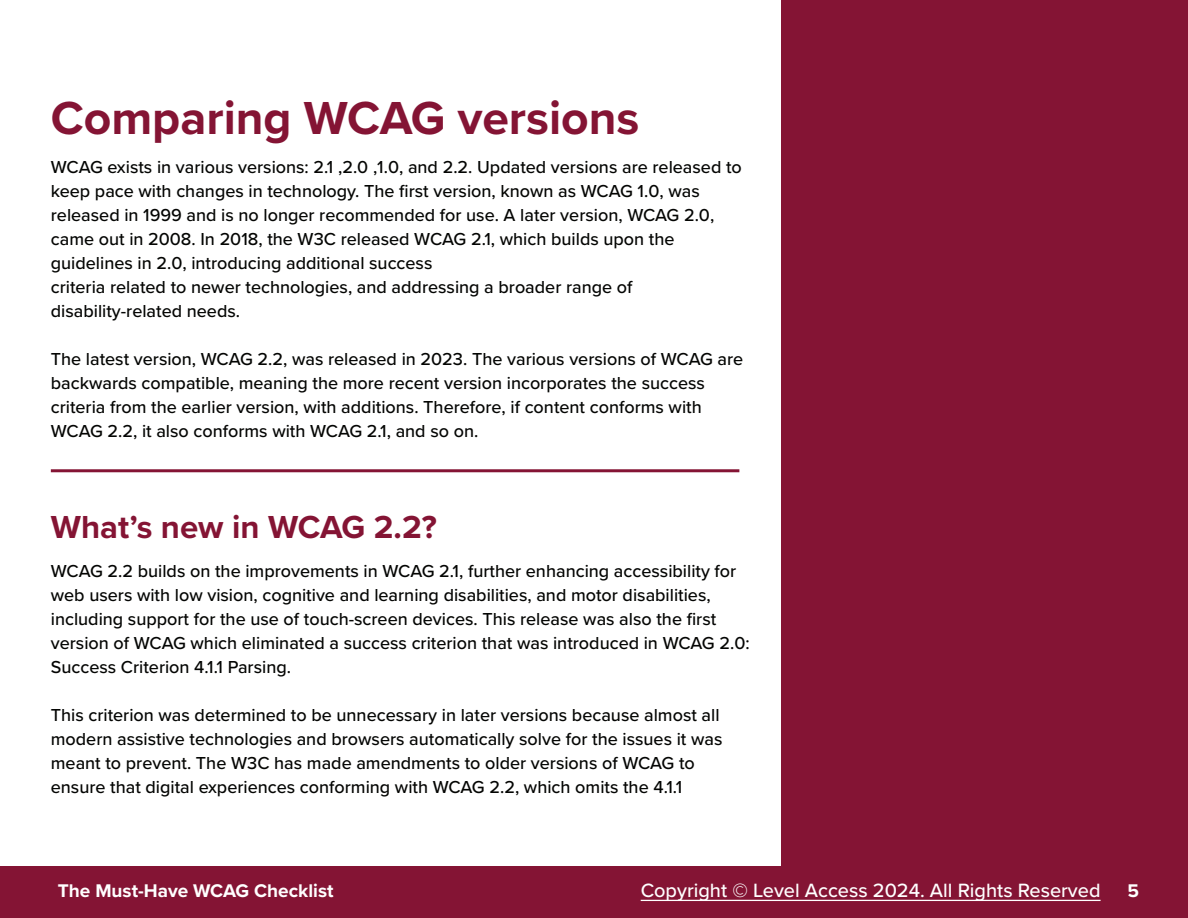
<style>
.page{position:relative;width:1188px;height:918px;background:#fff}
.page>*{position:absolute;margin:0;border:0;box-sizing:border-box;transform-origin:0 0}
.t1{font:700 48px "Proxima Nova";color:#841434}
.t2{font:700 33px "Proxima Nova";color:#841434}
.t3{font:500 19.95px "Proxima Nova";color:#fff}
.t4{font:700 19.05px "Proxima Nova";color:#fff}
.t5{font:500 18px/24px "Proxima Nova";color:#040503}
</style>
<div class="page">
<div style="left:0;top:867px;width:1188px;height:51px;background:#841434"></div>
<div style="left:782px;top:0;width:406px;height:918px;background:#841434"></div>
<hr style="left:51px;top:469px;width:688px;height:3px;background:#841434">
<hr style="left:641px;top:900px;width:460px;height:1px;background:#fff">
<h1 class="t1" style="left:51px;top:82px;width:590px">Comparing WCAG versions</h1>
<p class="t5" style="left:51px;top:154px;width:693px">WCAG exists in various versions: 2.1 ,2.0 ,1.0, and 2.2. Updated versions are released to keep pace with changes in technology. The first version, known as WCAG 1.0, was released in 1999 and is no longer recommended for use. A later version, WCAG 2.0, came out in 2008. In 2018, the W3C released WCAG 2.1, which builds upon the guidelines in 2.0, introducing additional success<br>criteria related to newer technologies, and addressing a broader range of disability-related needs.</p>
<p class="t5" style="left:51px;top:346px;width:694px">The latest version, WCAG 2.2, was released in 2023. The various versions of WCAG are backwards compatible, meaning the more recent version incorporates the success criteria from the earlier version, with additions. Therefore, if content conforms with WCAG 2.2, it also conforms with WCAG 2.1, and so on.</p>
<h2 class="t2" style="left:51px;top:502px;width:388px">What’s new in WCAG 2.2?</h2>
<p class="t5" style="left:51px;top:558px;width:700px">WCAG 2.2 builds on the improvements in WCAG 2.1, further enhancing accessibility for web users with low vision, cognitive and learning disabilities, and motor disabilities, including support for the use of touch-screen devices. This release was also the first version of WCAG which eliminated a success criterion that was introduced in WCAG 2.0:<br>Success Criterion 4.1.1 Parsing.</p>
<p class="t5" style="left:51px;top:702px;width:673px">This criterion was determined to be unnecessary in later versions because almost all modern assistive technologies and browsers automatically solve for the issues it was meant to prevent. The W3C has made amendments to older versions of WCAG to ensure that digital experiences conforming with WCAG 2.2, which omits the 4.1.1</p>
<p class="t4" style="left:58px;top:876px;width:277px">The Must-Have WCAG Checklist</p>
<p class="t3" style="left:641px;top:876px;width:461px">Copyright © Level Access 2024. All Rights Reserved</p>
<p class="t4" style="left:1128px;top:876px;width:13px">5</p>
</div>
